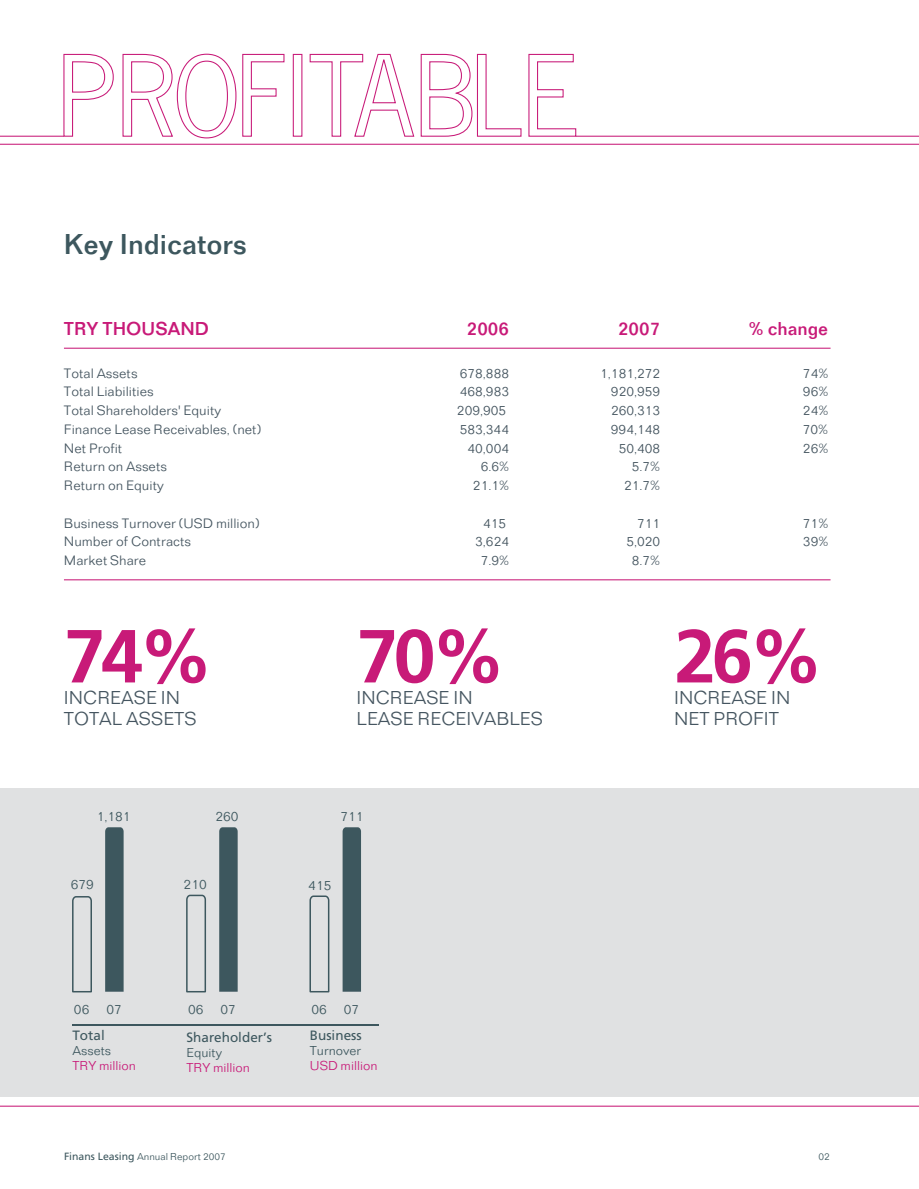
<style>
.page{position:relative;width:919px;height:1189px;background:#fff}
.page>*{position:absolute;margin:0;border:0;box-sizing:border-box;transform-origin:0 0}
.t1{font:75px "Frutiger T Bold";color:#c81a78}
.t2{font:500 30px "Folio";color:#3d575e}
.t3{font:300 19.5px/21.1px "Folio";color:#455560}
.t4{font:500 19.5px "Folio";color:#c81a78}
.t5{font:300 14.25px "Folio";color:#455560}
.t6{font:300 14.25px "Folio";color:#3d575e}
.t7{font:300 13.5px "Folio";color:#c81a78}
.t8{font:13.5px "Frutiger T";color:#3d575e}
.t9{font:300 13.5px "Folio";color:#3d575e}
.t10{font:300 10.5px "Folio";color:#3d575e}
.s1{font-family:"Frutiger T";font-weight:400}
</style>
<div class="page">
<svg style="left:63px;top:53px;width:51px;height:84px"></svg>
<svg style="left:122px;top:53px;width:163px;height:86px"></svg>
<div style="left:293px;top:54px;width:9px;height:83px;border:1px solid #c81a78"></div>
<svg style="left:309px;top:53px;width:267px;height:84px"></svg>
<div style="left:0;top:788px;width:918px;height:308px;background:#e0e1e2"></div>
<hr style="left:0;top:144px;width:918px;height:1px;background:#c81a78">
<hr style="left:64px;top:347px;width:766px;height:2px;background:#c81a78">
<hr style="left:64px;top:579px;width:766px;height:1px;background:#c81a78">
<hr style="left:575px;top:136px;width:343px;height:1px;background:#c81a78">
<hr style="left:0;top:136px;width:64px;height:1px;background:#c81a78">
<hr style="left:0;top:1105px;width:918px;height:1px;background:#c81a78">
<hr style="left:72px;top:1024px;width:307px;height:1px;background:#3d575e">
<svg style="left:72px;top:896px;width:20px;height:97px"></svg>
<svg style="left:105px;top:827px;width:19px;height:164px;background:#425b62"></svg>
<svg style="left:186px;top:894px;width:20px;height:99px"></svg>
<div style="left:219px;top:827px;width:18px;height:164px;background:#3d575e"></div>
<svg style="left:309px;top:895px;width:21px;height:98px"></svg>
<div style="left:342px;top:827px;width:19px;height:164px;background:#3d575e"></div>
<h2 class="t2" style="left:64px;top:232px;width:184px">Key Indicators</h2>
<h3 class="t4" style="left:64px;top:321px;width:146px">TRY THOUSAND</h3>
<h3 class="t4" style="left:467px;top:321px;width:44px">2006</h3>
<h3 class="t4" style="left:618px;top:321px;width:44px">2007</h3>
<h3 class="t4" style="left:748px;top:321px;width:81px">% change</h3>
<p class="t5" style="left:64px;top:367px;width:75px">Total Assets</p>
<p class="t5" style="left:459px;top:367px;width:51px">678,888</p>
<p class="t5" style="left:600px;top:367px;width:61px">1,181,272</p>
<p class="t5" style="left:802px;top:367px;width:27px">74%</p>
<p class="t5" style="left:64px;top:386px;width:91px">Total Liabilities</p>
<p class="t5" style="left:459px;top:386px;width:51px">468,983</p>
<p class="t5" style="left:610px;top:386px;width:51px">920,959</p>
<p class="t5" style="left:802px;top:386px;width:27px">96%</p>
<p class="t5" style="left:64px;top:405px;width:158px">Total Shareholders' Equity</p>
<p class="t5" style="left:457px;top:405px;width:51px">209,905</p>
<p class="t5" style="left:610px;top:405px;width:51px">260,313</p>
<p class="t5" style="left:802px;top:405px;width:27px">24%</p>
<p class="t5" style="left:64px;top:423px;width:199px">Finance Lease Receivables, (net)</p>
<p class="t5" style="left:459px;top:423px;width:51px">583,344</p>
<p class="t5" style="left:610px;top:423px;width:51px">994,148</p>
<p class="t5" style="left:802px;top:423px;width:27px">70%</p>
<p class="t5" style="left:64px;top:442px;width:60px">Net Profit</p>
<p class="t5" style="left:467px;top:442px;width:43px">40,004</p>
<p class="t5" style="left:618px;top:442px;width:43px">50,408</p>
<p class="t5" style="left:802px;top:442px;width:27px">26%</p>
<p class="t5" style="left:64px;top:461px;width:104px">Return on Assets</p>
<p class="t5" style="left:480px;top:461px;width:30px">6.6%</p>
<p class="t5" style="left:631px;top:461px;width:30px">5.7%</p>
<p class="t5" style="left:64px;top:480px;width:101px">Return on Equity</p>
<p class="t5" style="left:473px;top:480px;width:38px">21.1%</p>
<p class="t5" style="left:624px;top:480px;width:38px">21.7%</p>
<p class="t5" style="left:64px;top:517px;width:197px">Business Turnover (USD million)</p>
<p class="t5" style="left:483px;top:517px;width:25px">415</p>
<p class="t5" style="left:637px;top:517px;width:25px">711</p>
<p class="t5" style="left:802px;top:517px;width:27px">71%</p>
<p class="t5" style="left:64px;top:536px;width:129px">Number of Contracts</p>
<p class="t5" style="left:475px;top:536px;width:35px">3,624</p>
<p class="t5" style="left:626px;top:536px;width:35px">5,020</p>
<p class="t5" style="left:802px;top:536px;width:27px">39%</p>
<p class="t5" style="left:64px;top:555px;width:84px">Market Share</p>
<p class="t5" style="left:480px;top:555px;width:30px">7.9%</p>
<p class="t5" style="left:631px;top:555px;width:30px">8.7%</p>
<h1 class="t1" style="left:64px;top:626px;width:151px">74%</h1>
<h3 class="t3" style="left:64px;top:688px;width:134px">INCREASE IN<br>TOTAL ASSETS</h3>
<h1 class="t1" style="left:356px;top:626px;width:151px">70%</h1>
<h3 class="t3" style="left:356px;top:688px;width:188px">INCREASE IN<br>LEASE RECEIVABLES</h3>
<h1 class="t1" style="left:674px;top:626px;width:151px">26%</h1>
<h3 class="t3" style="left:674px;top:688px;width:118px">INCREASE IN<br>NET PROFIT</h3>
<p class="t6" style="left:97px;top:810px;width:35px">1,181</p>
<p class="t6" style="left:215px;top:810px;width:25px">260</p>
<p class="t6" style="left:340px;top:810px;width:25px">711</p>
<p class="t6" style="left:71px;top:878px;width:25px">679</p>
<p class="t6" style="left:183px;top:878px;width:25px">210</p>
<p class="t6" style="left:308px;top:879px;width:25px">415</p>
<p class="t6" style="left:74px;top:1003px;width:49px">06 07</p>
<p class="t6" style="left:188px;top:1003px;width:49px">06 07</p>
<p class="t6" style="left:311px;top:1003px;width:49px">06 07</p>
<p class="t8" style="left:72px;top:1029px;width:34px">Total</p>
<p class="t9" style="left:72px;top:1045px;width:40px">Assets</p>
<p class="t7" style="left:72px;top:1060px;width:65px">TRY million</p>
<p class="t8" style="left:186px;top:1031px;width:87px">Shareholder’s</p>
<p class="t9" style="left:186px;top:1047px;width:37px">Equity</p>
<p class="t7" style="left:186px;top:1062px;width:65px">TRY million</p>
<p class="t8" style="left:310px;top:1029px;width:53px">Business</p>
<p class="t9" style="left:310px;top:1045px;width:53px">Turnover</p>
<p class="t7" style="left:310px;top:1060px;width:69px">USD million</p>
<p class="t10" style="left:64px;top:1152px;width:163px"><span class="s1">Finans Leasing</span> Annual Report 2007</p>
<p class="t10" style="left:818px;top:1152px;width:13px">02</p>
</div>
